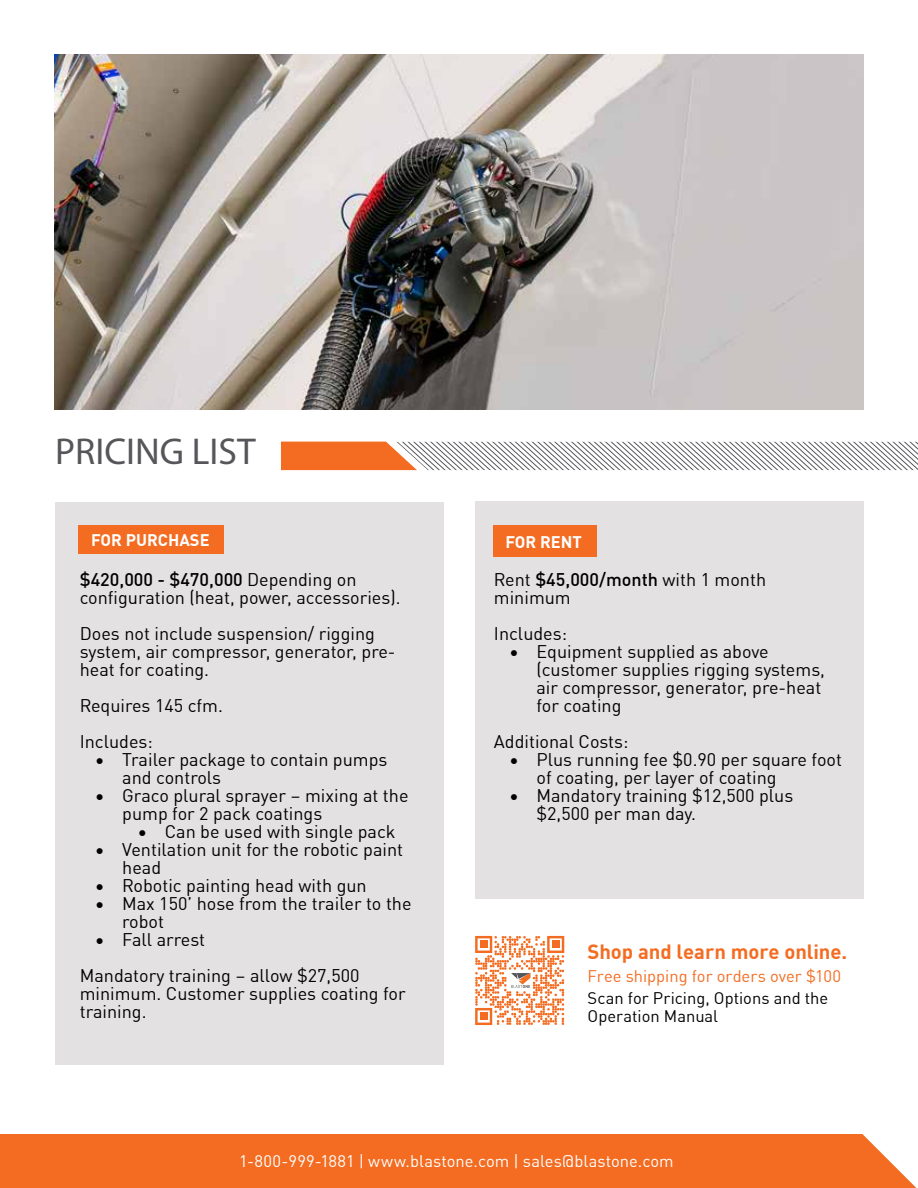
<style>
.page{position:relative;width:918px;height:1188px;background:#fff}
.page>*{position:absolute;margin:0;border:0;box-sizing:border-box;transform-origin:0 0}
.t1{font:37.5px "Myriad Pro";color:#56565a}
.t2{font:700 20.25px "DIN Offc";color:#f36c21}
.t3{font:18px/18px "DIN Offc";color:#000}
.t4{font:16.5px "DIN Offc";color:#fff}
.t5{font:16.5px/18px "DIN Offc";color:#000}
.t6{font:16.5px "DIN Offc";color:#f36c21}
.t7{font:700 16.5px "DIN Offc";color:#fff}
.s1{font-weight:500}
</style>
<div class="page">
<img style="left:54px;top:54px;width:810px;height:356px">
<svg style="left:281px;top:442px;width:637px;height:28px"></svg>
<div style="left:55px;top:502px;width:389px;height:563px;background:#e3e1e1"></div>
<div style="left:475px;top:502px;width:389px;height:397px;background:#e3e1e1"></div>
<div style="left:493px;top:526px;width:104px;height:31px;background:#f36c21"></div>
<div style="left:78px;top:526px;width:146px;height:28px;background:#f36c21"></div>
<svg style="left:475px;top:936px;width:89px;height:89px"></svg>
<div style="left:0;top:1134px;width:916px;height:54px;background:#f36c21"></div>
<h1 class="t1" style="left:55px;top:428px;width:202px">PRICING LIST</h1>
<p class="t7" style="left:91px;top:529px;width:120px">FOR PURCHASE</p>
<p class="t3" style="left:80px;top:570px;width:322px"><span class="s1">$420,000 - $470,000</span> Depending on configuration (heat, power, accessories).</p>
<p class="t3" style="left:80px;top:624px;width:317px">Does not include suspension/ rigging system, air compressor, generator, pre&shy;heat for coating.</p>
<p class="t3" style="left:80px;top:687px;width:145px;line-height:36px">Requires 145 cfm.<br>Includes:</p>
<p class="t3" style="left:122px;top:750px;width:267px;text-indent:-27px"><span class="s1">•</span> Trailer package to contain pumps and controls</p>
<p class="t3" style="left:122px;top:786px;width:288px;text-indent:-27px"><span class="s1">•</span> Graco plural sprayer – mixing at the pump for 2 pack coatings</p>
<p class="t3" style="left:138px;top:822px;width:259px"><span class="s1">•</span> Can be used with single pack</p>
<p class="t3" style="left:122px;top:840px;width:282px;text-indent:-27px"><span class="s1">•</span> Ventilation unit for the robotic paint head</p>
<p class="t3" style="left:95px;top:876px;width:273px"><span class="s1">•</span> Robotic painting head with gun</p>
<p class="t3" style="left:122px;top:894px;width:291px;text-indent:-27px"><span class="s1">•</span> Max 150’ hose from the trailer to the robot</p>
<p class="t3" style="left:80px;top:921px;width:281px;line-height:36px;text-indent:16px"><span class="s1">•</span> Fall arrest<br>Mandatory training – allow $27,500</p>
<p class="t3" style="left:80px;top:984px;width:327px">minimum. Customer supplies coating for training.</p>
<p class="t7" style="left:505px;top:531px;width:78px">FOR RENT</p>
<p class="t3" style="left:494px;top:570px;width:274px">Rent <span class="s1">$45,000/month</span> with 1 month minimum</p>
<p class="t3" style="left:494px;top:624px;width:75px">Includes:</p>
<p class="t3" style="left:536px;top:642px;width:290px;text-indent:-27px"><span class="s1">•</span> Equipment supplied as above (customer supplies rigging systems, air compressor, generator, pre-heat for coating</p>
<p class="t3" style="left:494px;top:732px;width:136px">Additional Costs:</p>
<p class="t3" style="left:536px;top:750px;width:307px;text-indent:-27px"><span class="s1">•</span> Plus running fee $0.90 per square foot of coating, per layer of coating</p>
<p class="t3" style="left:536px;top:786px;width:258px;text-indent:-27px"><span class="s1">•</span> Mandatory training $12,500 plus $2,500 per man day.</p>
<p class="t2" style="left:588px;top:939px;width:261px">Shop and learn more online.</p>
<p class="t6" style="left:588px;top:965px;width:255px">Free shipping for orders over $100</p>
<p class="t5" style="left:588px;top:989px;width:242px">Scan for Pricing, Options and the<br>Operation Manual</p>
<p class="t4" style="left:239px;top:1150px;width:436px">1-800-999-1881 | www.blastone.com | sales@blastone.com</p>
</div>
